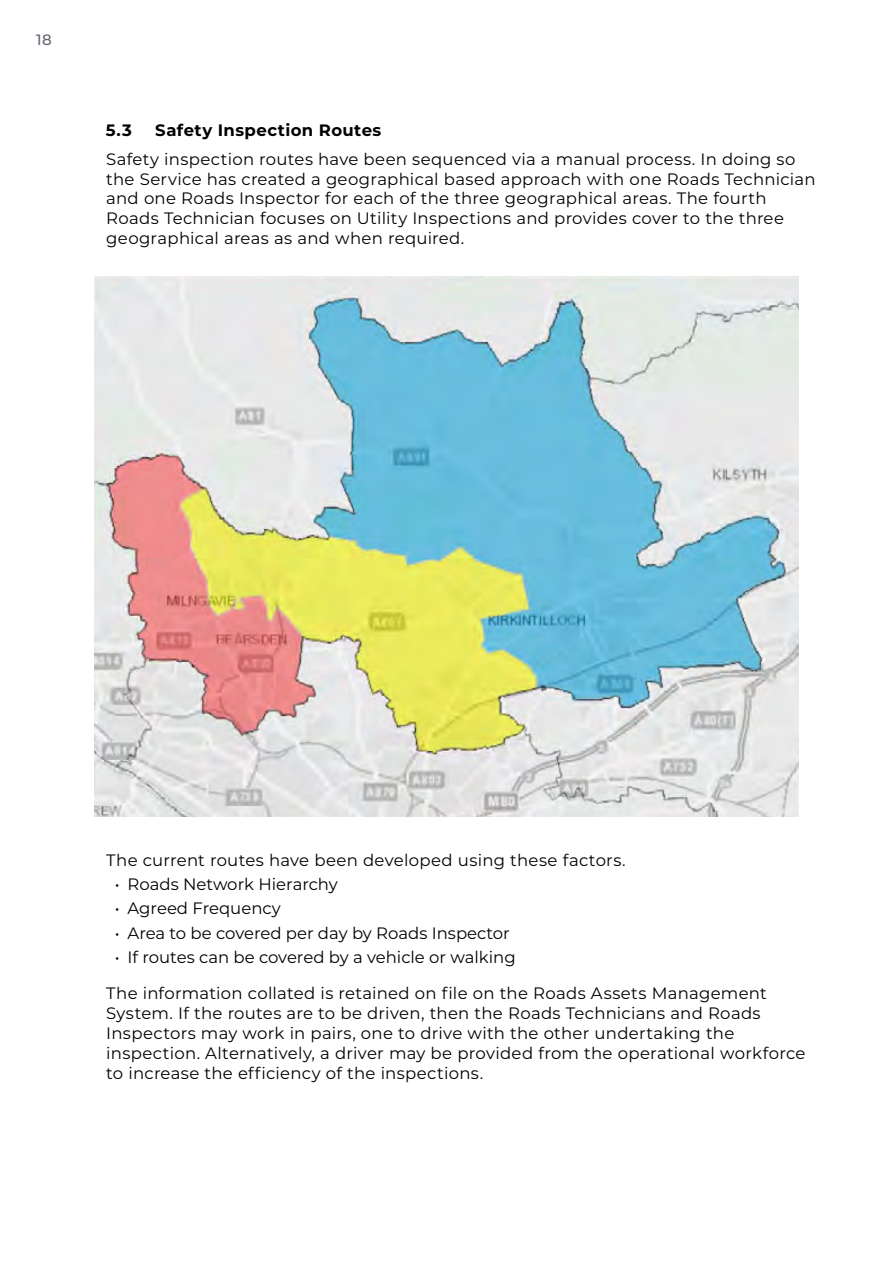
<style>
.page{position:relative;width:893px;height:1263px;background:#fff}
.page>*{position:absolute;margin:0;border:0;box-sizing:border-box;transform-origin:0 0}
.body_text{font:16.5px/19.8px "Montserrat";letter-spacing:.015em;color:#000}
.t1{font:700 16.5px "Montserrat";letter-spacing:.03em;color:#000}
.t2{font:500 15px "Montserrat";color:#606470}
</style>
<div class="page">
<img style="left:95px;top:276px;width:703px;height:540px">
<p class="t2" style="left:36px;top:29px;width:17px">18</p>
<p class="t1" style="left:106px;top:119px;width:28px">5.3</p>
<p class="t1" style="left:155px;top:119px;width:228px">Safety Inspection Routes</p>
<p class="body_text" style="left:106px;top:148px;width:711px">Safety inspection routes have been sequenced via a manual process. In doing so the Service has created a geographical based approach with one Roads Technician and one Roads Inspector for each of the three geographical areas. The fourth Roads Technician focuses on Utility Inspections and provides cover to the three geographical areas as and when required.</p>
<p class="body_text" style="left:106px;top:850px;width:521px">The current routes have been developed using these factors.</p>
<p class="body_text" style="left:115px;top:874px;width:225px">• Roads Network Hierarchy</p>
<p class="body_text" style="left:115px;top:898px;width:167px">• Agreed Frequency</p>
<p class="body_text" style="left:115px;top:922px;width:397px">• Area to be covered per day by Roads Inspector</p>
<p class="body_text" style="left:115px;top:946px;width:402px">• If routes can be covered by a vehicle or walking</p>
<p class="body_text" style="left:106px;top:983px;width:701px">The information collated is retained on file on the Roads Assets Management System. If the routes are to be driven, then the Roads Technicians and Roads Inspectors may work in pairs, one to drive with the other undertaking the inspection. Alternatively, a driver may be provided from the operational workforce to increase the efficiency of the inspections.</p>
</div>
